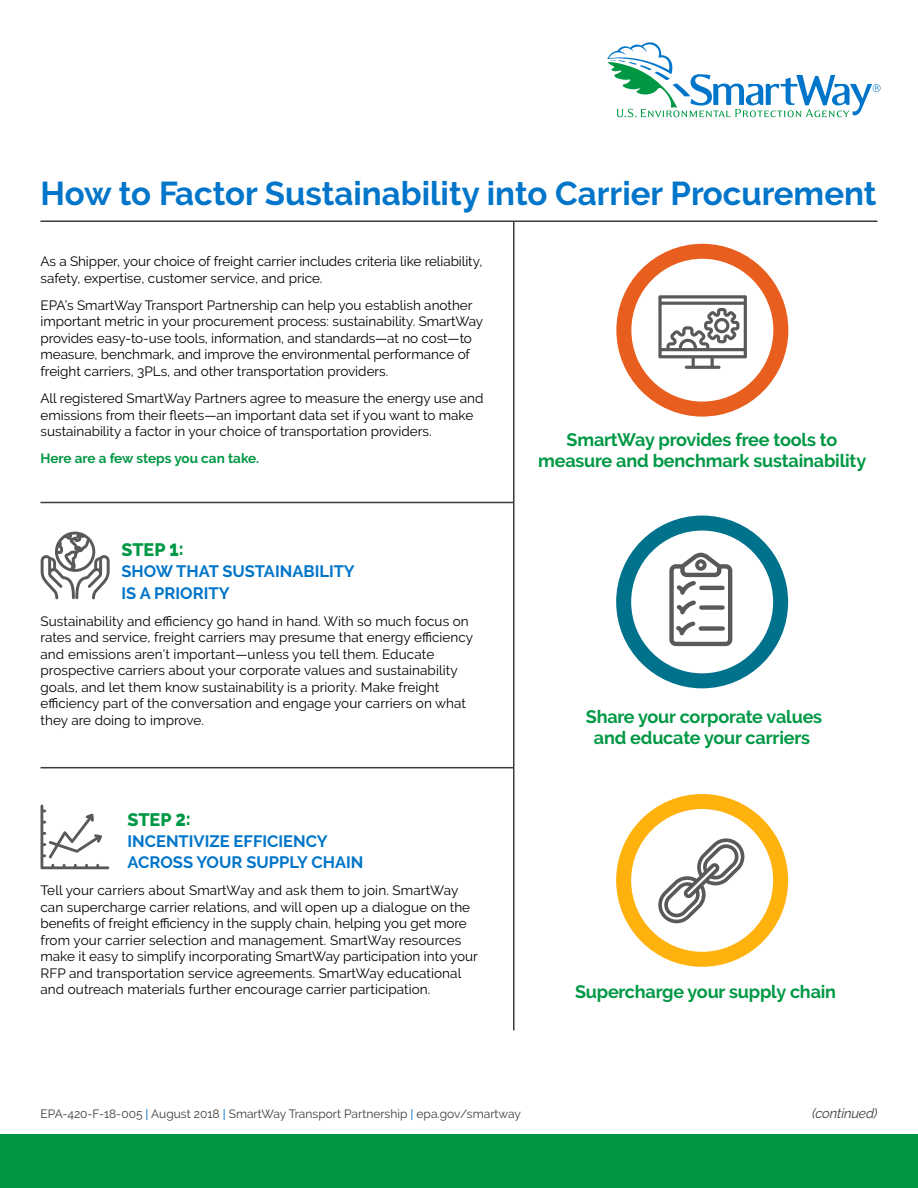
<style>
.page{position:relative;width:918px;height:1188px;background:#fff}
.page>*{position:absolute;margin:0;border:0;box-sizing:border-box;transform-origin:0 0}
.t1{font:700 33px "Raleway";color:#0075c9}
.t2{font:700 18px/21px "Raleway";letter-spacing:-.01em;color:#009845;text-align:center}
.t3{font:800 18px "Raleway";color:#009845}
.t4{font:700 16.5px/21px "Raleway";color:#0075c9}
.t5{font:13.5px/16.5px "Raleway";color:#000}
.t6{font:700 13.5px "Raleway";color:#009845}
.t7{font:italic 13.5px "Raleway";letter-spacing:-.01em;color:#3c3c3c}
.t8{font:12px "Raleway";color:#3c3c3c}
.s1{font-size:21.75px}
.s2{font-size:21.45px}
.s3{font-size:15.3px;color:#0075c9}
</style>
<div class="page">
<div style="left:0;top:1134px;width:918px;height:54px;background:#009845"></div>
<hr style="left:40px;top:221px;width:838px;height:1px;background:#3c3c3c">
<hr style="left:40px;top:767px;width:473px;height:1px;background:#3c3c3c">
<hr style="left:40px;top:502px;width:473px;height:1px;background:#3c3c3c">
<hr style="left:513px;top:221px;width:1px;height:809px;background:#3c3c3c">
<svg style="left:40px;top:805px;width:69px;height:64px"></svg>
<svg style="left:41px;top:532px;width:69px;height:67px"></svg>
<svg style="left:607px;top:42px;width:274px;height:75px"></svg>
<div style="left:616px;top:244px;width:172px;height:173px;border:15px solid #e85e1e;border-radius:50%"></div>
<svg style="left:658px;top:295px;width:89px;height:74px"></svg>
<div style="left:616px;top:516px;width:172px;height:172px;border:15px solid #00728c;border-radius:50%"></div>
<svg style="left:669px;top:553px;width:63px;height:93px"></svg>
<div style="left:616px;top:794px;width:172px;height:173px;border:15px solid #ffb20d;border-radius:50%"></div>
<svg style="left:658px;top:838px;width:87px;height:85px"></svg>
<h1 class="t1" style="left:40px;top:175px;width:838px">How to Factor Sustainability into Carrier Procurement</h1>
<p class="t5" style="left:40px;top:253px;width:443px">As a Shipper, your choice of freight carrier includes criteria like reliability, safety, expertise, customer service, and price.</p>
<p class="t5" style="left:40px;top:297px;width:444px">EPA’s SmartWay Transport Partnership can help you establish another important metric in your procurement process: sustainability. SmartWay provides easy-to-use tools, information, and standards—at no cost—to measure, benchmark, and improve the environmental performance of freight carriers, 3PLs, and other transportation providers.</p>
<p class="t5" style="left:40px;top:390px;width:444px">All registered SmartWay Partners agree to measure the energy use and emissions from their fleets—an important data set if you want to make sustainability a factor in your choice of transportation providers.</p>
<p class="t6" style="left:40px;top:451px;width:220px">Here are a few steps you can take.</p>
<p class="t3" style="left:122px;top:540px;width:64px">STEP <span class="s1">1</span>:</p>
<p class="t4" style="left:121px;top:561px;width:235px">SHOW THAT SUSTAINABILITY<br>IS A PRIORITY</p>
<p class="t5" style="left:40px;top:613px;width:434px">Sustainability and efficiency go hand in hand. With so much focus on rates and service, freight carriers may presume that energy efficiency and emissions aren’t important—unless you tell them. Educate prospective carriers about your corporate values and sustainability goals, and let them know sustainability is a priority. Make freight efficiency part of the conversation and engage your carriers on what they are doing to improve.</p>
<p class="t3" style="left:127px;top:810px;width:65px">STEP <span class="s2">2</span>:</p>
<p class="t4" style="left:128px;top:831px;width:237px">INCENTIVIZE EFFICIENCY<br>ACROSS YOUR SUPPLY CHAIN</p>
<p class="t5" style="left:40px;top:882px;width:439px">Tell your carriers about SmartWay and ask them to join. SmartWay can supercharge carrier relations, and will open up a dialogue on the benefits of freight efficiency in the supply chain, helping you get more from your carrier selection and management. SmartWay resources make it easy to simplify incorporating SmartWay participation into your RFP and transportation service agreements. SmartWay educational and outreach materials further encourage carrier participation.</p>
<p class="t2" style="left:538px;top:430px;width:330px">SmartWay provides free tools to measure and benchmark sustainability</p>
<p class="t2" style="left:586px;top:706px;width:238px">Share your corporate values and educate your carriers</p>
<p class="t2" style="left:575px;top:981px;width:263px">Supercharge your supply chain</p>
<p class="t8" style="left:40px;top:1107px;width:482px">EPA-420-F-18-005 <span class="s3">I</span> August 2018 <span class="s3">I</span> SmartWay Transport Partnership <span class="s3">I</span> epa.gov/smartway</p>
<p class="t7" style="left:812px;top:1106px;width:67px">(continued)</p>
</div>
